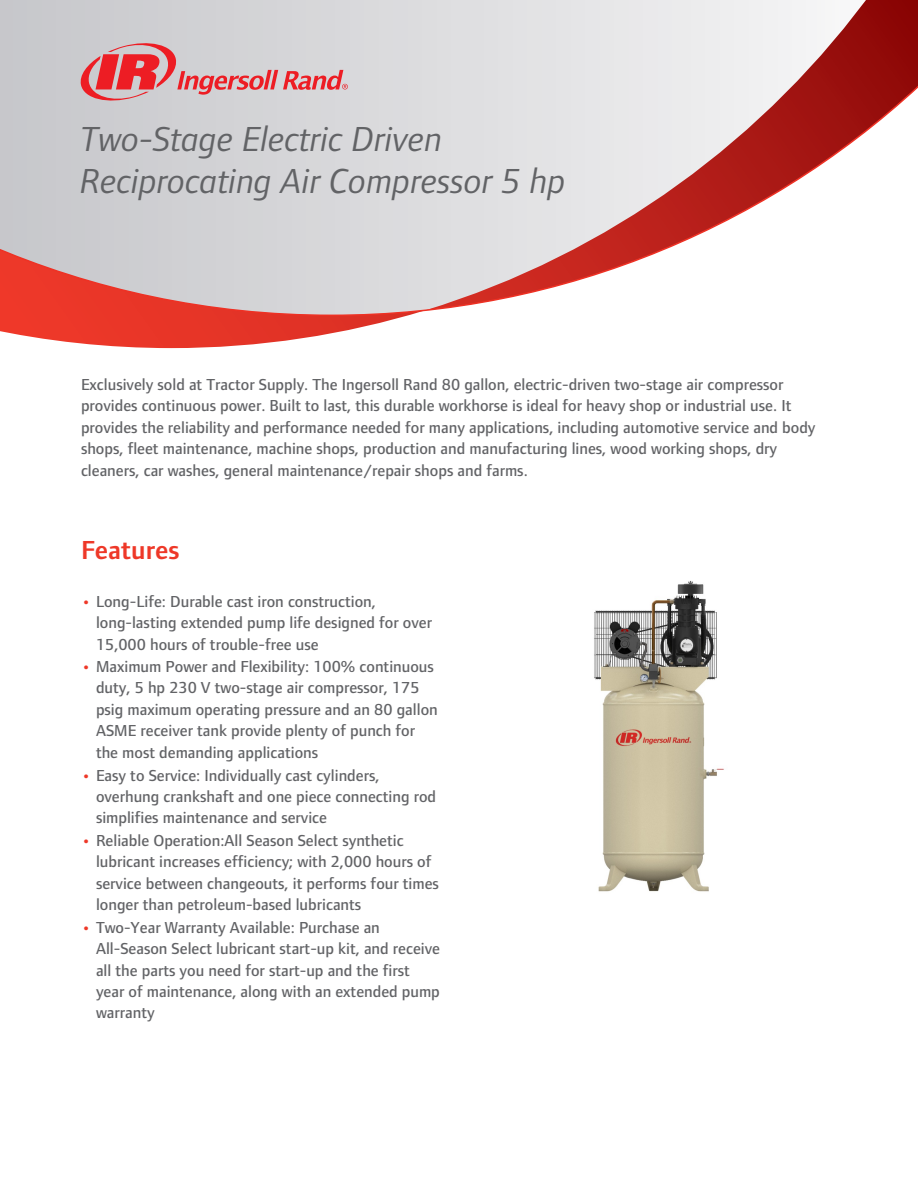
<style>
.page{position:relative;width:918px;height:1188px;background:#fff}
.page>*{position:absolute;margin:0;border:0;box-sizing:border-box;transform-origin:0 0}
.t1{font:italic 36px/41.5px "Foundry Form Sans";color:#626366}
.t2{font:600 27px "Foundry Form Sans";color:#ee3828}
.t3{font:500 16.5px/21.5px "Foundry Form Sans";color:#626366}
.s1{font-weight:700;color:#ee3828}
</style>
<div class="page">
<svg style="left:0;top:0;width:918px;height:348px"></svg>
<svg style="left:0;top:71px;width:918px;height:245px"></svg>
<svg style="left:81px;top:43px;width:267px;height:58px;background:#d8a4a8"></svg>
<img style="left:594px;top:580px;width:130px;height:312px">
<h1 class="t1" style="left:80px;top:119px;width:487px">Two-Stage Electric Driven<br>Reciprocating Air Compressor 5 hp</h1>
<p class="t3" style="left:81px;top:374px;width:736px">Exclusively sold at Tractor Supply. The Ingersoll Rand 80 gallon, electric-driven two-stage air compressor provides continuous power. Built to last, this durable workhorse is ideal for heavy shop or industrial use. It provides the reliability and performance needed for many applications, including automotive service and body shops, fleet maintenance, machine shops, production and manufacturing lines, wood working shops, dry cleaners, car washes, general maintenance/repair shops and farms.</p>
<h2 class="t2" style="left:81px;top:534px;width:100px">Features</h2>
<p class="t3" style="left:96px;top:591px;width:338px;text-indent:-15px"><span class="s1">•</span> Long-Life: Durable cast iron construction, long-lasting extended pump life designed for over<br>15,000 hours of trouble-free use</p>
<p class="t3" style="left:96px;top:656px;width:343px;text-indent:-15px"><span class="s1">•</span> Maximum Power and Flexibility: 100% continuous duty, 5 hp 230 V two-stage air compressor, 175 psig maximum operating pressure and an 80 gallon ASME receiver tank provide plenty of punch for the most demanding applications</p>
<p class="t3" style="left:96px;top:765px;width:342px;text-indent:-15px"><span class="s1">•</span> Easy to Service: Individually cast cylinders, overhung crankshaft and one piece connecting rod simplifies maintenance and service</p>
<p class="t3" style="left:96px;top:830px;width:345px;text-indent:-15px"><span class="s1">•</span> Reliable Operation:All Season Select synthetic lubricant increases efficiency; with 2,000 hours of service between changeouts, it performs four times longer than petroleum-based lubricants</p>
<p class="t3" style="left:96px;top:917px;width:346px;text-indent:-15px"><span class="s1">•</span> Two-Year Warranty Available: Purchase an All-Season Select lubricant start-up kit, and receive all the parts you need for start-up and the first year of maintenance, along with an extended pump warranty</p>
</div>
